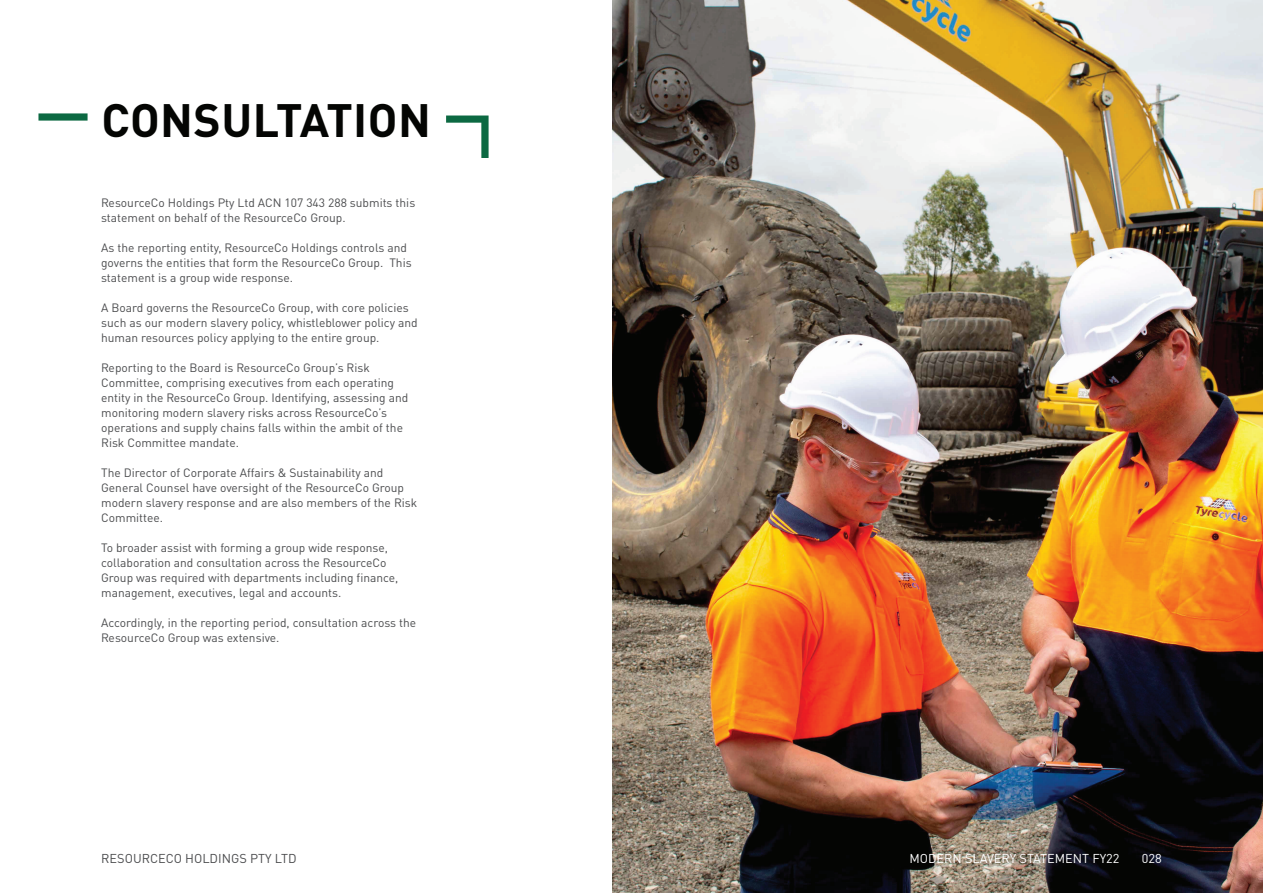
<style>
.page{position:relative;width:1263px;height:893px;background:#fff}
.page>*{position:absolute;margin:0;border:0;box-sizing:border-box;transform-origin:0 0}
.t1{font:700 46.2px "DINOT";letter-spacing:.01em;color:#040503}
.t2{font:12.75px "DINOT";color:#fff}
.t3{font:12.75px "DINOT";color:#4c4d4f}
.t4{font:12px/15px "DINOT";color:#4c4d4f}
</style>
<div class="page">
<img style="left:612px;top:0;width:651px;height:893px">
<svg style="left:446px;top:116px;width:43px;height:42px"></svg>
<svg style="left:38px;top:113px;width:50px;height:8px"></svg>
<h1 class="t1" style="left:101px;top:90px;width:331px">CONSULTATION</h1>
<p class="t4" style="left:101px;top:195px;width:316px">ResourceCo Holdings Pty Ltd ACN 107 343 288 submits this statement on behalf of the ResourceCo Group.</p>
<p class="t4" style="left:101px;top:240px;width:312px">As the reporting entity, ResourceCo Holdings controls and governs the entities that form the ResourceCo Group. This statement is a group wide response.</p>
<p class="t4" style="left:101px;top:300px;width:318px">A Board governs the ResourceCo Group, with core policies such as our modern slavery policy, whistleblower policy and human resources policy applying to the entire group.</p>
<p class="t4" style="left:101px;top:360px;width:309px">Reporting to the Board is ResourceCo Group’s Risk Committee, comprising executives from each operating entity in the ResourceCo Group. Identifying, assessing and monitoring modern slavery risks across ResourceCo’s operations and supply chains falls within the ambit of the Risk Committee mandate.</p>
<p class="t4" style="left:101px;top:465px;width:318px">The Director of Corporate Affairs &amp; Sustainability and General Counsel have oversight of the ResourceCo Group modern slavery response and are also members of the Risk Committee.</p>
<p class="t4" style="left:101px;top:540px;width:299px">To broader assist with forming a group wide response, collaboration and consultation across the ResourceCo Group was required with departments including finance, management, executives, legal and accounts.</p>
<p class="t4" style="left:101px;top:615px;width:317px">Accordingly, in the reporting period, consultation across the<br>ResourceCo Group was extensive.</p>
<p class="t3" style="left:101px;top:851px;width:197px">RESOURCECO HOLDINGS PTY LTD</p>
<p class="t2" style="left:909px;top:851px;width:212px">MODERN SLAVERY STATEMENT FY22</p>
<p class="t2" style="left:1142px;top:851px;width:21px">028</p>
</div>
